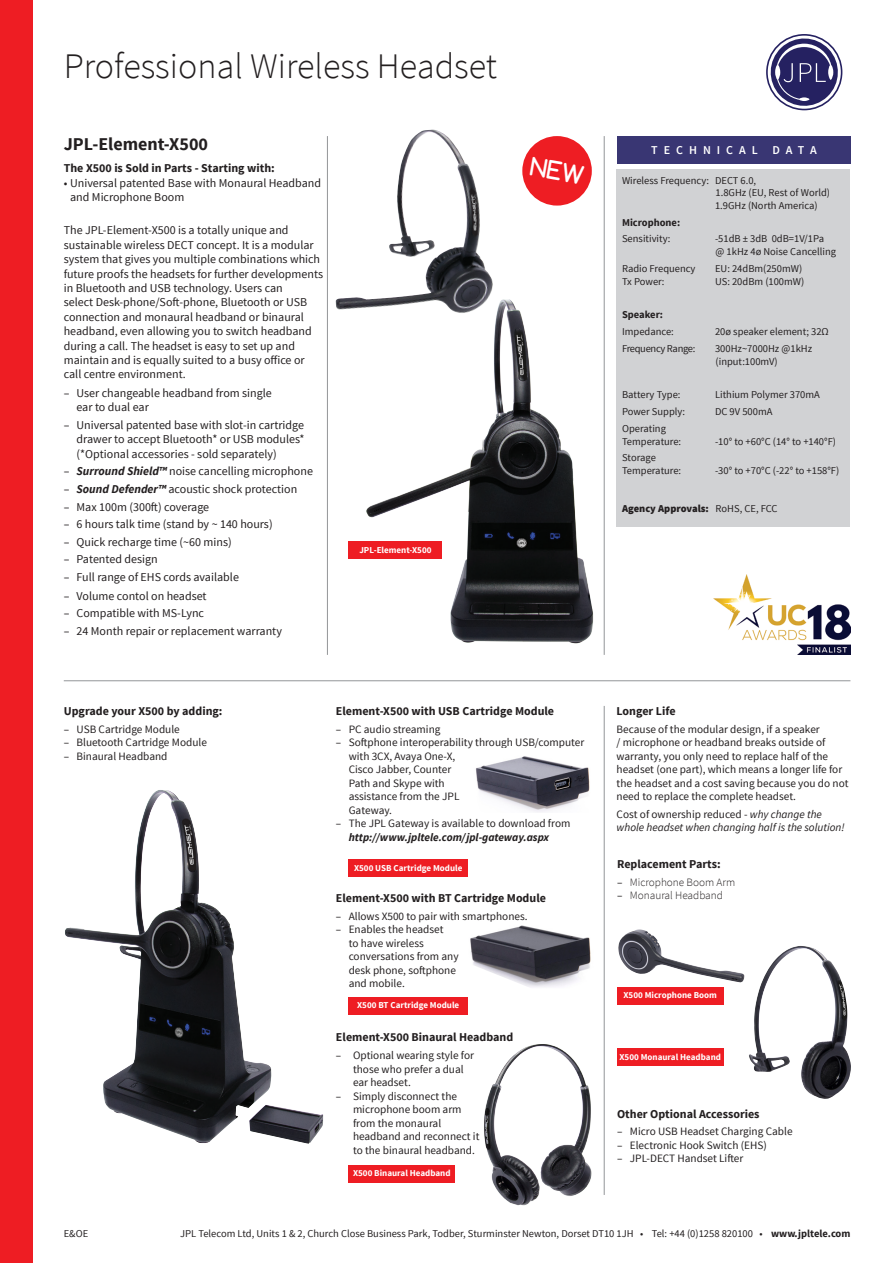
<style>
.page{position:relative;width:893px;height:1263px;background:#fff}
.page>*{position:absolute;margin:0;border:0;box-sizing:border-box;transform-origin:0 0}
.t1{font:300 36px "Source Sans Pro";color:#231f20}
.t2{font:700 18px "Source Sans Pro";color:#231f20}
.t3{font:12px/14.4px "Source Sans Pro";color:#231f20}
.t4{font:700 12px "Source Sans Pro";color:#231f20}
.t5{font:600 12px "Source Sans Pro";letter-spacing:.5em;color:#fff}
.t6{font:11.25px/13.5px "Source Sans Pro";color:#231f20}
.t7{font:italic 11.25px/13.5px "Source Sans Pro";color:#231f20}
.t8{font:300 11.25px "Source Sans Pro";color:#231f20}
.t9{font:10.5px/12.6px "Source Sans Pro";color:#231f20}
.t10{font:900 10.5px "Source Sans Pro";color:#231f20}
.t11{font:700 10.5px "Source Sans Pro";color:#231f20}
.t12{font:10.5px "Source Sans Pro";letter-spacing:-.03em;color:#231f20}
.t13{font:700 9px "Source Sans Pro";color:#fff}
.s1{font-weight:700;font-style:italic}
.s2{font-weight:400}
.s3{font-style:normal}
.s4{font-weight:700}
</style>
<div class="page">
<img style="left:354px;top:285px;width:273px;height:370px">
<img style="left:65px;top:790px;width:207px;height:353px">
<img style="left:336px;top:130px;width:158px;height:184px">
<img style="left:484px;top:1044px;width:120px;height:162px">
<img style="left:618px;top:929px;width:126px;height:53px">
<div style="left:617px;top:136px;width:233px;height:27px;background:#393673"></div>
<div style="left:617px;top:169px;width:233px;height:357px;background:#d1d2d4"></div>
<hr style="left:327px;top:136px;width:1px;height:519px;background:#939598">
<hr style="left:604px;top:136px;width:1px;height:519px;background:#939598">
<div style="left:522px;top:136px;width:70px;height:70px;background:#ee1d23;border-radius:50%"></div>
<div style="left:349px;top:542px;width:93px;height:17px;background:#ee1d23"></div>
<img style="left:476px;top:756px;width:114px;height:56px">
<img style="left:470px;top:925px;width:121px;height:62px">
<hr style="left:604px;top:706px;width:1px;height:489px;background:#939598">
<hr style="left:64px;top:680px;width:786px;height:1px;background:#939598">
<img style="left:749px;top:946px;width:86px;height:145px">
<div style="left:349px;top:860px;width:119px;height:17px;background:#ee1d23"></div>
<div style="left:349px;top:997px;width:119px;height:17px;background:#ee1d23"></div>
<div style="left:349px;top:1165px;width:106px;height:17px;background:#ee1d23"></div>
<div style="left:617px;top:987px;width:106px;height:17px;background:#ee1d23"></div>
<div style="left:617px;top:1048px;width:106px;height:17px;background:#ee1d23"></div>
<div style="left:0;top:0;width:32px;height:1263px;background:#ee1d23"></div>
<svg style="left:767px;top:35px;width:74px;height:74px"></svg>
<div style="left:766px;top:34px;width:76px;height:76px;border:2px solid #252161;border-radius:50%"></div>
<img style="left:713px;top:574px;width:137px;height:81px">
<p class="t1" style="left:64px;top:44px;width:435px">Professional Wireless Headset</p>
<p class="t2" style="left:64px;top:132px;width:146px">JPL-Element-X500</p>
<p class="t4" style="left:64px;top:161px;width:213px">The X500 is Sold in Parts - Starting with:</p>
<p class="t3" style="left:70px;top:176px;width:252px;text-indent:-6px">• Universal patented Base with Monaural Headband and Microphone Boom</p>
<p class="t3" style="left:64px;top:223px;width:261px">The JPL-Element-X500 is a totally unique and sustainable wireless DECT concept. It is a modular system that gives you multiple combinations which future proofs the headsets for further developments in Bluetooth and USB technology. Users can<br>select Desk-phone/Soft-phone, Bluetooth or USB connection and monaural headband or binaural headband, even allowing you to switch headband during a call. The headset is easy to set up and maintain and is equally suited to a busy office or call centre environment.</p>
<p class="t3" style="left:77px;top:386px;width:197px;text-indent:-13px">– User changeable headband from single ear to dual ear</p>
<p class="t3" style="left:77px;top:418px;width:230px;text-align:justify;text-indent:-13px">– Universal patented base with slot-in cartridge drawer to accept Bluetooth* or USB modules* (*Optional accessories - sold separately)</p>
<p class="t3" style="left:64px;top:464px;width:251px">– <span class="s1">Surround Shield™</span> noise cancelling microphone</p>
<p class="t3" style="left:64px;top:482px;width:235px">– <span class="s1">Sound Defender™</span> acoustic shock protection</p>
<p class="t3" style="left:64px;top:500px;width:147px">– Max 100m (300ft) coverage</p>
<p class="t3" style="left:64px;top:517px;width:210px">– 6 hours talk time (stand by ~ 140 hours)</p>
<p class="t3" style="left:64px;top:535px;width:169px">– Quick recharge time (~60 mins)</p>
<p class="t3" style="left:64px;top:552px;width:95px">– Patented design</p>
<p class="t3" style="left:64px;top:570px;width:177px">– Full range of EHS cords available</p>
<p class="t3" style="left:64px;top:589px;width:144px">– Volume contol on headset</p>
<p class="t3" style="left:64px;top:606px;width:142px">– Compatible with MS-Lync</p>
<p class="t3" style="left:64px;top:624px;width:220px">– 24 Month repair or replacement warranty</p>
<p class="t13" style="left:359px;top:544px;width:74px">JPL-Element-X500</p>
<p class="t4" style="left:64px;top:703px;width:160px">Upgrade your X500 by adding:</p>
<p class="t6" style="left:64px;top:722px;width:118px">– USB Cartridge Module</p>
<p class="t6" style="left:64px;top:736px;width:145px">– Bluetooth Cartridge Module</p>
<p class="t6" style="left:64px;top:749px;width:105px">– Binaural Headband</p>
<p class="t4" style="left:336px;top:703px;width:220px">Element-X500 with USB Cartridge Module</p>
<p class="t6" style="left:336px;top:722px;width:106px">– PC audio streaming</p>
<p class="t6" style="left:349px;top:736px;width:237px;text-indent:-13px">– Softphone interoperability through USB/computer with 3CX, Avaya One-X,<br>Cisco Jabber, Counter<br>Path and Skype with<br>assistance from the JPL<br>Gateway.</p>
<p class="t6" style="left:349px;top:817px;width:223px;text-indent:-13px">– The JPL Gateway is available to download from <span class="s1">http://www.jpltele.com/jpl-gateway.aspx</span></p>
<p class="t13" style="left:354px;top:862px;width:110px">X500 USB Cartridge Module</p>
<p class="t4" style="left:336px;top:890px;width:212px">Element-X500 with BT Cartridge Module</p>
<p class="t6" style="left:336px;top:909px;width:193px">– Allows X500 to pair with smartphones.</p>
<p class="t6" style="left:349px;top:923px;width:111px;text-indent:-13px">– Enables the headset<br>to have wireless conversations from any desk phone, softphone and mobile.</p>
<p class="t13" style="left:357px;top:999px;width:104px">X500 BT Cartridge Module</p>
<p class="t4" style="left:336px;top:1029px;width:179px">Element-X500 Binaural Headband</p>
<p class="t6" style="left:353px;top:1049px;width:123px;text-indent:-17px">– Optional wearing style for those who prefer a dual ear headset.</p>
<p class="t6" style="left:353px;top:1089px;width:128px;text-indent:-17px">– Simply disconnect the microphone boom arm from the monaural headband and reconnect it to the binaural headband.</p>
<p class="t13" style="left:353px;top:1167px;width:99px">X500 Binaural Headband</p>
<p class="t5" style="left:651px;top:143px;width:167px">TECHNICAL DATA</p>
<p class="t9" style="left:716px;top:174px;width:116px;text-indent:-94px">Wireless Frequency: DECT 6.0,<br>1.8GHz (EU, Rest of World)</p>
<p class="t9" style="left:715px;top:199px;width:104px">1.9GHz (North America)</p>
<p class="t11" style="left:622px;top:215px;width:60px">Microphone:</p>
<p class="t9" style="left:622px;top:233px;width:50px">Sensitivity:</p>
<p class="t9" style="left:715px;top:233px;width:123px">-51dB ± 3dB 0dB=1V/1Pa<br>@ 1kHz 4ø Noise Cancelling</p>
<p class="t9" style="left:622px;top:262px;width:75px">Radio Frequency</p>
<p class="t9" style="left:715px;top:262px;width:89px">EU: 24dBm(250mW)</p>
<p class="t9" style="left:622px;top:275px;width:44px">Tx Power:</p>
<p class="t9" style="left:715px;top:275px;width:91px">US: 20dBm (100mW)</p>
<p class="t11" style="left:622px;top:308px;width:43px">Speaker:</p>
<p class="t9" style="left:622px;top:325px;width:53px">Impedance:</p>
<p class="t9" style="left:715px;top:325px;width:115px">20ø speaker element; 32Ω</p>
<p class="t12" style="left:622px;top:342px;width:75px">Frequency Range:</p>
<p class="t9" style="left:715px;top:342px;width:99px">300Hz~7000Hz @1kHz (input:100mV)</p>
<p class="t9" style="left:622px;top:389px;width:60px">Battery Type:</p>
<p class="t9" style="left:715px;top:389px;width:106px">Lithium Polymer 370mA</p>
<p class="t9" style="left:622px;top:405px;width:65px">Power Supply:</p>
<p class="t9" style="left:715px;top:405px;width:59px">DC 9V 500mA</p>
<p class="t9" style="left:622px;top:422px;width:45px">Operating</p>
<p class="t9" style="left:622px;top:435px;width:61px">Temperature:</p>
<p class="t9" style="left:715px;top:435px;width:122px">-10° to +60°C (14° to +140°F)</p>
<p class="t9" style="left:622px;top:452px;width:35px">Storage</p>
<p class="t9" style="left:622px;top:464px;width:61px">Temperature:</p>
<p class="t9" style="left:715px;top:464px;width:126px">-30° to +70°C (-22° to +158°F)</p>
<p class="t10" style="left:622px;top:501px;width:157px">Agency Approvals: <span class="s2">RoHS, CE, FCC</span></p>
<p class="t4" style="left:617px;top:703px;width:60px">Longer Life</p>
<p class="t6" style="left:617px;top:722px;width:234px">Because of the modular design, if a speaker<br>/ microphone or headband breaks outside of warranty, you only need to replace half of the headset (one part), which means a longer life for the headset and a cost saving because you do not need to replace the complete headset.</p>
<p class="t7" style="left:617px;top:807px;width:230px"><span class="s3">Cost of ownership reduced -</span> why change the whole headset when changing half is the solution!</p>
<p class="t4" style="left:617px;top:856px;width:105px">Replacement Parts:</p>
<p class="t8" style="left:617px;top:875px;width:120px"><span class="s2">–</span> Microphone Boom Arm</p>
<p class="t8" style="left:617px;top:889px;width:107px"><span class="s2">–</span> Monaural Headband</p>
<p class="t13" style="left:623px;top:989px;width:95px">X500 Microphone Boom</p>
<p class="t13" style="left:619px;top:1051px;width:103px">X500 Monaural Headband</p>
<p class="t4" style="left:617px;top:1106px;width:144px">Other Optional Accessories</p>
<p class="t6" style="left:617px;top:1125px;width:177px">– Micro USB Headset Charging Cable</p>
<p class="t6" style="left:617px;top:1138px;width:151px">– Electronic Hook Switch (EHS)</p>
<p class="t6" style="left:617px;top:1152px;width:128px">– JPL-DECT Handset Lifter</p>
<p class="t9" style="left:64px;top:1227px;width:26px">E&amp;OE</p>
<p class="t9" style="left:180px;top:1227px;width:672px">JPL Telecom Ltd, Units 1 &amp; 2, Church Close Business Park, Todber, Sturminster Newton, Dorset DT10 1JH • Tel: +44 (0)1258 820100 • <span class="s4">www.jpltele.com</span></p>
</div>
